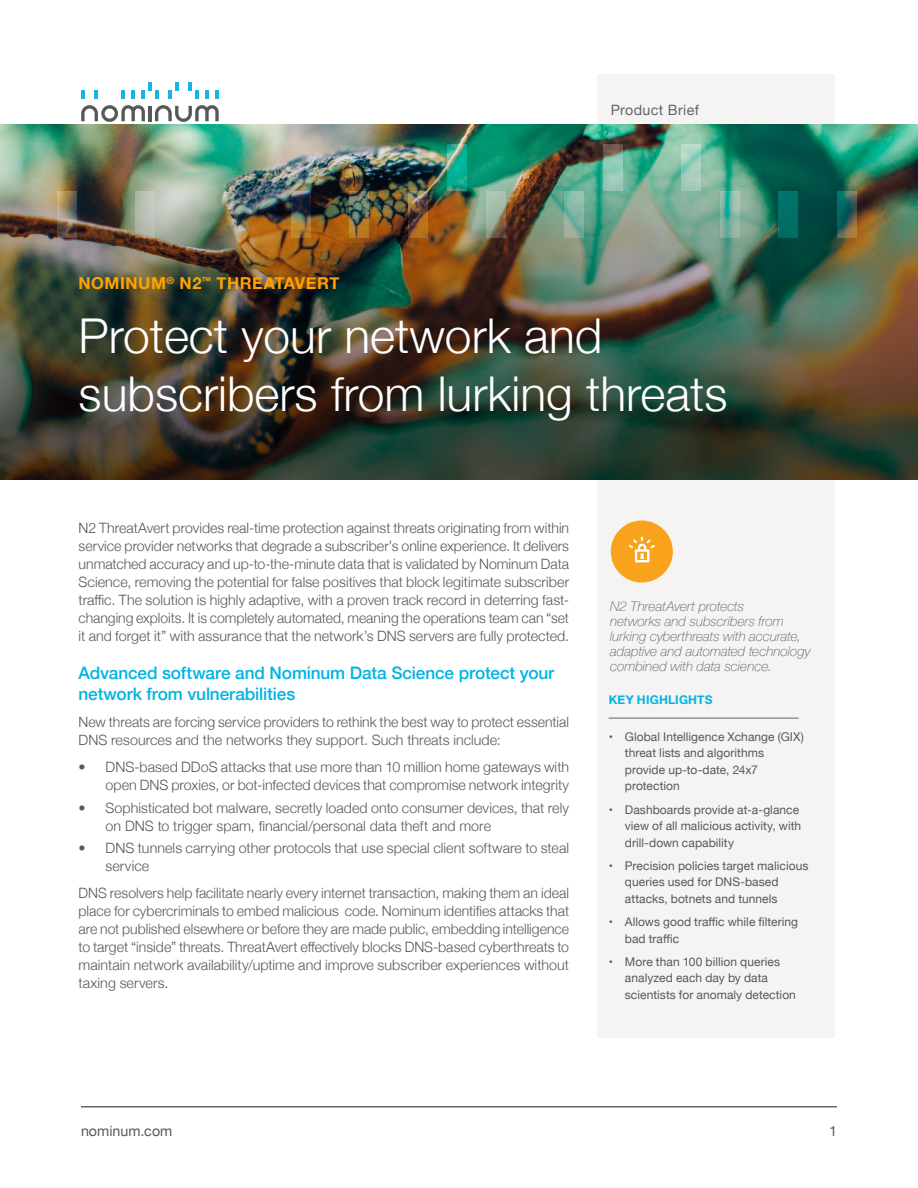
<style>
.page{position:relative;width:918px;height:1188px;background:#fff}
.page>*{position:absolute;margin:0;border:0;box-sizing:border-box;transform-origin:0 0}
.t1{font:300 48px/57.6px "Helvetica Neue";color:#fff}
.t2{font:500 17.25px/20.7px "Helvetica Neue";letter-spacing:-.01em;color:#00b4e3}
.H1_Eyebrow{font:700 16.5px "Helvetica Neue";letter-spacing:.03em;color:#ffa300}
.Body_Copy{font:300 14.25px/18px "Helvetica Neue";letter-spacing:.005em;color:#57585a}
.Header_and_Footer{font:14.25px "Helvetica Neue";letter-spacing:.005em;color:#57585a}
.t3{font:14.25px "Helvetica Neue";letter-spacing:.025em;color:#63656a}
.Sidebar_-_Product_De{font:italic 100 13.5px/15px "Helvetica Neue";letter-spacing:.005em;color:#57585a}
.t4{font:12px/16.5px "Helvetica Neue";letter-spacing:.005em;color:#57585a}
.Sidebar_-_Key_Highli{font:700 12px "Helvetica Neue";letter-spacing:.015em;color:#00b4e3}
</style>
<div class="page">
<div style="left:597px;top:74px;width:238px;height:964px;background:#f5f4f3"></div>
<hr style="left:609px;top:718px;width:190px;height:1px;background:#63656a">
<div style="left:611px;top:521px;width:62px;height:62px;background:#f9a21c;border-radius:50%"></div>
<svg style="left:629px;top:537px;width:26px;height:26px"></svg>
<hr style="left:81px;top:1106px;width:756px;height:2px;background:#63656a">
<svg style="left:81px;top:105px;width:64px;height:17px"></svg>
<svg style="left:155px;top:105px;width:64px;height:17px"></svg>
<hr style="left:148px;top:106px;width:4px;height:15px;background:#57585a">
<svg style="left:81px;top:91px;width:4px;height:8px"></svg>
<svg style="left:95px;top:91px;width:3px;height:8px"></svg>
<svg style="left:121px;top:91px;width:4px;height:8px"></svg>
<svg style="left:132px;top:91px;width:3px;height:8px"></svg>
<svg style="left:168px;top:83px;width:10px;height:16px"></svg>
<svg style="left:142px;top:83px;width:16px;height:16px"></svg>
<svg style="left:189px;top:83px;width:10px;height:16px"></svg>
<svg style="left:205px;top:91px;width:4px;height:8px"></svg>
<svg style="left:215px;top:91px;width:4px;height:8px"></svg>
<img style="left:0;top:125px;width:918px;height:355px">
<p class="t3" style="left:611px;top:100px;width:90px">Product Brief</p>
<p class="H1_Eyebrow" style="left:79px;top:270px;width:262px">NOMINUM<sup>®</sup> N2<sup>™</sup> THREATAVERT</p>
<h1 class="t1" style="left:79px;top:304px;width:650px">Protect your network and subscribers from lurking threats</h1>
<p class="Body_Copy" style="left:79px;top:518px;width:492px;text-align:justify">N2 ThreatAvert provides real-time protection against threats originating from within service provider networks that degrade a subscriber’s online experience. It delivers unmatched accuracy and up-to-the-minute data that is validated by Nominum Data Science, removing the potential for false positives that block legitimate subscriber traffic. The solution is highly adaptive, with a proven track record in deterring fast&shy;changing exploits. It is completely automated, meaning the operations team can “set it and forget it” with assurance that the network’s DNS servers are fully protected.</p>
<h3 class="t2" style="left:79px;top:662px;width:477px">Advanced software and Nominum Data Science protect your network from vulnerabilities</h3>
<p class="Body_Copy" style="left:79px;top:712px;width:492px">New threats are forcing service providers to rethink the best way to protect essential<br>DNS resources and the networks they support. Such threats include:</p>
<p class="Body_Copy" style="left:79px;top:757px;width:492px;text-align:right">• DNS-based DDoS attacks that use more than 10 million home gateways with open DNS proxies, or bot-infected devices that compromise network integrity</p>
<p class="Body_Copy" style="left:106px;top:798px;width:465px;text-indent:-27px">• Sophisticated bot malware, secretly loaded onto consumer devices, that rely on DNS to trigger spam, financial/personal data theft and more</p>
<p class="Body_Copy" style="left:106px;top:838px;width:465px;text-indent:-27px">• DNS tunnels carrying other protocols that use special client software to steal service</p>
<p class="Body_Copy" style="left:79px;top:883px;width:492px;text-align:justify">DNS resolvers help facilitate nearly every internet transaction, making them an ideal place for cybercriminals to embed malicious code. Nominum identifies attacks that are not published elsewhere or before they are made public, embedding intelligence to target “inside” threats. ThreatAvert effectively blocks DNS-based cyberthreats to maintain network availability/uptime and improve subscriber experiences without taxing servers.</p>
<p class="Sidebar_-_Product_De" style="left:610px;top:598px;width:202px">N2 ThreatAvert protects<br>networks and subscribers from lurking cyberthreats with accurate, adaptive and automated technology combined with data science.</p>
<p class="Sidebar_-_Key_Highli" style="left:609px;top:691px;width:105px">KEY HIGHLIGHTS</p>
<p class="t4" style="left:625px;top:729px;width:181px;text-indent:-16px">• Global Intelligence Xchange (GIX) threat lists and algorithms provide up-to-date, 24x7 protection</p>
<p class="t4" style="left:625px;top:802px;width:178px;text-indent:-16px">• Dashboards provide at-a-glance view of all malicious activity, with drill-down capability</p>
<p class="t4" style="left:625px;top:858px;width:185px;text-indent:-16px">• Precision policies target malicious queries used for DNS-based attacks, botnets and tunnels</p>
<p class="t4" style="left:625px;top:914px;width:175px;text-indent:-16px">• Allows good traffic while filtering bad traffic</p>
<p class="t4" style="left:625px;top:954px;width:173px;text-indent:-16px">• More than 100 billion queries analyzed each day by data scientists for anomaly detection</p>
<p class="Header_and_Footer" style="left:81px;top:1120px;width:93px">nominum.com</p>
<p class="Header_and_Footer" style="left:829px;top:1120px;width:9px">1</p>
</div>
